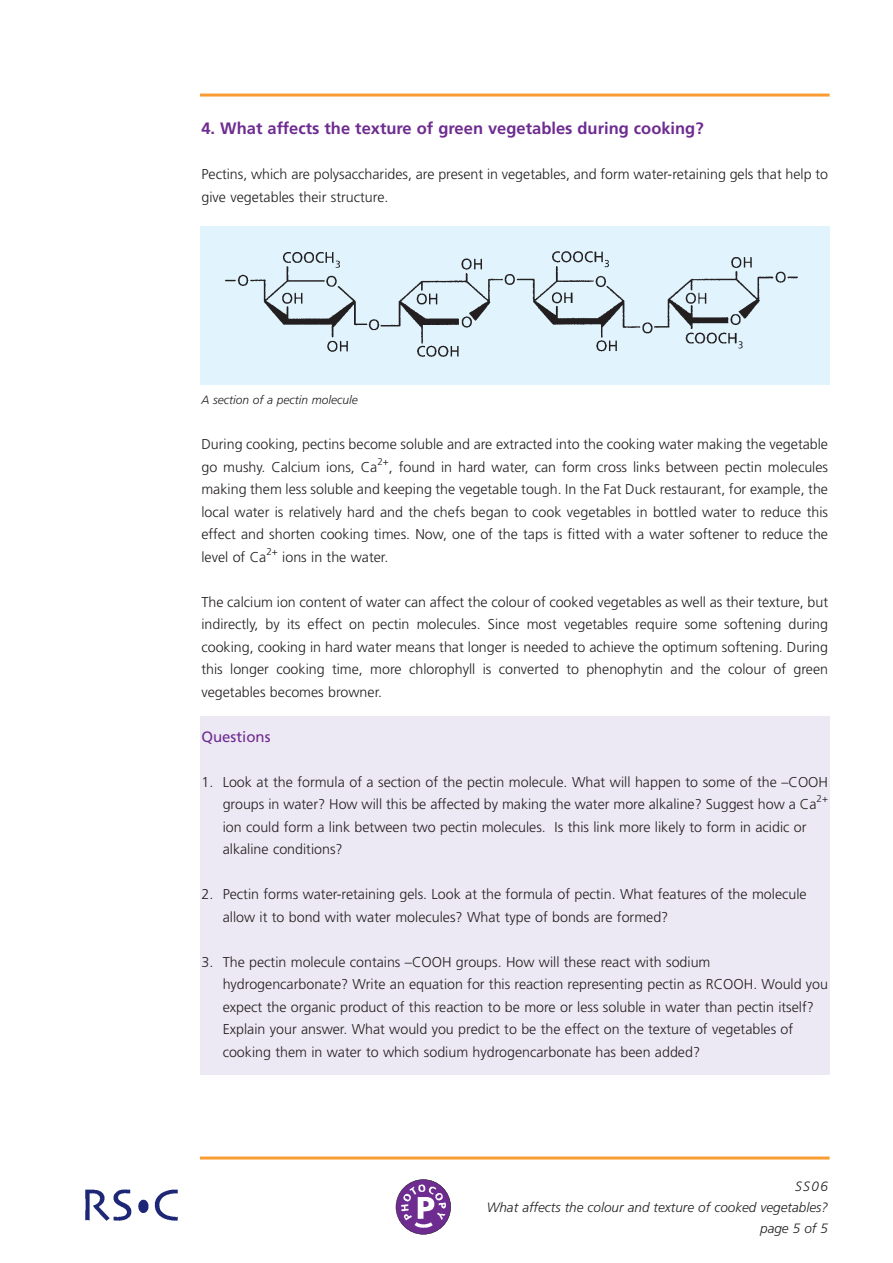
<style>
.page{position:relative;width:893px;height:1263px;background:#fff}
.page>*{position:absolute;margin:0;border:0;box-sizing:border-box;transform-origin:0 0}
.t1{font:700 16.5px "Frutiger";color:#6e2c91}
.t2{font:15px "Frutiger";color:#6e2c91}
.t3{font:300 14.25px/22.5px "Frutiger";color:#231f20}
.t4{font:italic 300 13.5px/21px "Frutiger";color:#231f20;text-align:right}
.t5{font:italic 300 12px "Frutiger";color:#231f20}
.t6{font:300 10.05px "Frutiger";color:#231f20}
</style>
<div class="page">
<div style="left:200px;top:717px;width:629px;height:358px;background:#ede9f4"></div>
<hr style="left:200px;top:94px;width:629px;height:3px;background:#f99d33">
<img style="left:396px;top:1180px;width:55px;height:54px;border-radius:50%">
<div style="left:395px;top:1179px;width:56px;height:56px;border:1px solid #231f20;border-radius:50%"></div>
<img style="left:85px;top:1189px;width:93px;height:32px">
<hr style="left:200px;top:1157px;width:629px;height:3px;background:#f99d33">
<div style="left:200px;top:226px;width:629px;height:158px;background:#e1f4fd"></div>
<img style="left:225px;top:251px;width:573px;height:106px">
<p class="t1" style="left:201px;top:122px;width:503px">4. What affects the texture of green vegetables during cooking?</p>
<p class="t3" style="left:201px;top:164px;width:628px">Pectins, which are polysaccharides, are present in vegetables, and form water-retaining gels that help to give vegetables their structure.</p>
<p class="t5" style="left:201px;top:395px;width:158px">A section of a pectin molecule</p>
<p class="t3" style="left:201px;top:434px;width:628px">During cooking, pectins become soluble and are extracted into the cooking water making the vegetable go mushy. Calcium ions, Ca</p>
<p class="t6" style="left:377px;top:457px;width:13px">2+</p>
<p class="t3" style="left:201px;top:457px;width:628px;text-align:justify;text-indent:187px">, found in hard water, can form cross links between pectin molecules making them less soluble and keeping the vegetable tough. In the Fat Duck restaurant, for example, the local water is relatively hard and the chefs began to cook vegetables in bottled water to reduce this effect and shorten cooking times. Now, one of the taps is fitted with a water softener to reduce the level of Ca</p>
<p class="t6" style="left:266px;top:547px;width:13px">2+</p>
<p class="t3" style="left:282px;top:547px;width:107px">ions in the water.</p>
<p class="t3" style="left:201px;top:592px;width:628px;text-align:justify">The calcium ion content of water can affect the colour of cooked vegetables as well as their texture, but indirectly, by its effect on pectin molecules. Since most vegetables require some softening during cooking, cooking in hard water means that longer is needed to achieve the optimum softening. During this longer cooking time, more chlorophyll is converted to phenophytin and the colour of green vegetables becomes browner.</p>
<p class="t2" style="left:201px;top:731px;width:71px">Questions</p>
<p class="t3" style="left:223px;top:772px;width:607px;text-indent:-21px">1. Look at the formula of a section of the pectin molecule. What will happen to some of the –COOH groups in water? How will this be affected by making the water more alkaline? Suggest how a Ca</p>
<p class="t6" style="left:816px;top:795px;width:13px">2+</p>
<p class="t3" style="left:223px;top:817px;width:585px">ion could form a link between two pectin molecules. Is this link more likely to form in acidic or alkaline conditions?</p>
<p class="t3" style="left:223px;top:884px;width:585px;text-indent:-21px">2. Pectin forms water-retaining gels. Look at the formula of pectin. What features of the molecule allow it to bond with water molecules? What type of bonds are formed?</p>
<p class="t3" style="left:223px;top:952px;width:607px;text-indent:-21px">3. The pectin molecule contains –COOH groups. How will these react with sodium hydrogencarbonate? Write an equation for this reaction representing pectin as RCOOH. Would you expect the organic product of this reaction to be more or less soluble in water than pectin itself?<br>Explain your answer. What would you predict to be the effect on the texture of vegetables of cooking them in water to which sodium hydrogencarbonate has been added?</p>
<p class="t4" style="left:486px;top:1177px;width:343px">SS06<br>What affects the colour and texture of cooked vegetables? page 5 of 5</p>
</div>
